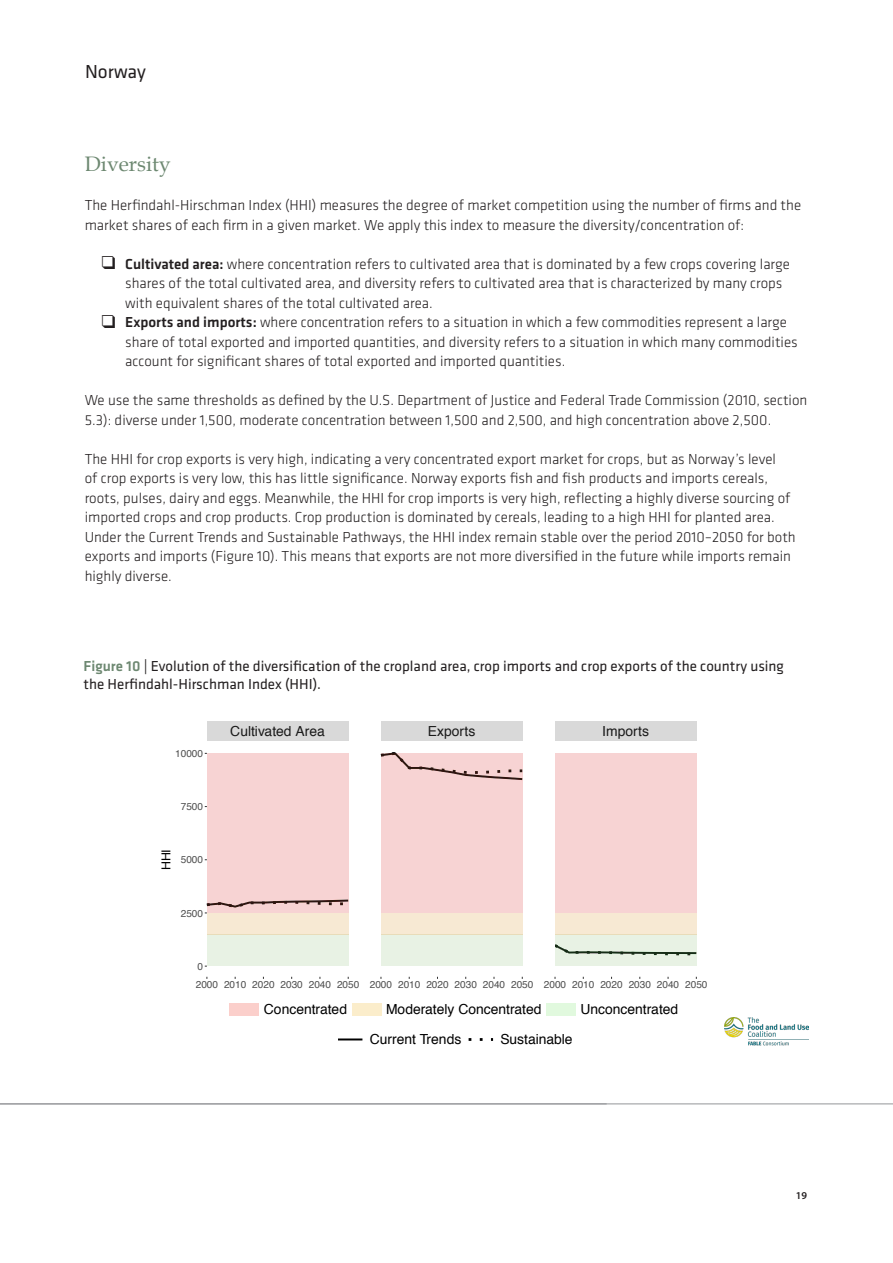
<style>
.page{position:relative;width:893px;height:1263px;background:#fff}
.page>*{position:absolute;margin:0;border:0;box-sizing:border-box;transform-origin:0 0}
.t1{font:21px "Book Antiqua";color:#6d8871}
.t2{font:19.5px "Klavika";color:#231f20}
.t3{font:300 15px/19.5px "Klavika";color:#231f20}
.t4{font:15px/18px "Klavika";color:#231f20}
.t5{font:13.8px "Helvetica";color:#000}
.t6{font:13.8px "Helvetica";color:#1a1a1a}
.t7{font:12.3px "Helvetica";color:#000}
.t8{font:600 10.5px "Myriad Pro";color:#231f20}
.t9{font:10.05px "Helvetica";color:#4d4d4d}
.s1{font-weight:500}
.s2{font-weight:500;color:#6d8871}
</style>
<div class="page">
<hr style="left:0;top:1103px;width:893px;height:1px;background:#939598">
<img style="left:725px;top:1017px;width:83px;height:28px">
<div style="left:207px;top:934px;width:141px;height:32px;background:#e8f2e4"></div>
<div style="left:207px;top:913px;width:141px;height:21px;background:#f7e9d3"></div>
<div style="left:207px;top:753px;width:141px;height:160px;background:#f7d3d3"></div>
<div style="left:381px;top:934px;width:141px;height:32px;background:#e8f2e4"></div>
<div style="left:381px;top:913px;width:141px;height:21px;background:#f7e9d3"></div>
<div style="left:381px;top:753px;width:141px;height:160px;background:#f7d3d3"></div>
<div style="left:555px;top:934px;width:141px;height:32px;background:#a9f2a0;opacity:.01"></div>
<div style="left:555px;top:913px;width:141px;height:21px;background:#f7e9d3"></div>
<div style="left:555px;top:753px;width:141px;height:160px;background:#f7d3d3"></div>
<div style="left:207px;top:721px;width:141px;height:20px;background:#d9d9d9"></div>
<div style="left:381px;top:721px;width:141px;height:20px;background:#d9d9d9"></div>
<div style="left:555px;top:721px;width:141px;height:20px;background:#d9d9d9"></div>
<svg style="left:205px;top:899px;width:143px;height:14px"></svg>
<div style="left:230px;top:1003px;width:29px;height:12px;background:#fbcfcb"></div>
<div style="left:352px;top:1003px;width:29px;height:12px;background:#fbedcb"></div>
<div style="left:546px;top:1003px;width:30px;height:12px;background:#e1f9de"></div>
<hr style="left:338px;top:1038px;width:24px;height:2px;background:#000">
<svg style="left:469px;top:1038px;width:24px;height:3px"></svg>
<p class="t2" style="left:85px;top:61px;width:62px">Norway</p>
<p class="t1" style="left:85px;top:151px;width:88px">Diversity</p>
<p class="t3" style="left:85px;top:196px;width:718px">The Herfindahl-Hirschman Index (HHI) measures the degree of market competition using the number of firms and the market shares of each firm in a given market. We apply this index to measure the diversity/concentration of:</p>
<p class="t3" style="left:125px;top:254px;width:666px"><span class="s1">Cultivated area:</span> where concentration refers to cultivated area that is dominated by a few crops covering large shares of the total cultivated area, and diversity refers to cultivated area that is characterized by many crops with equivalent shares of the total cultivated area.</p>
<p class="t3" style="left:125px;top:313px;width:674px"><span class="s1">Exports and imports:</span> where concentration refers to a situation in which a few commodities represent a large share of total exported and imported quantities, and diversity refers to a situation in which many commodities account for significant shares of total exported and imported quantities.</p>
<p class="t3" style="left:85px;top:391px;width:724px">We use the same thresholds as defined by the U.S. Department of Justice and Federal Trade Commission (2010, section<br>5.3): diverse under 1,500, moderate concentration between 1,500 and 2,500, and high concentration above 2,500.</p>
<p class="t3" style="left:85px;top:449px;width:713px">The HHI for crop exports is very high, indicating a very concentrated export market for crops, but as Norway’s level<br>of crop exports is very low, this has little significance. Norway exports fish and fish products and imports cereals, roots, pulses, dairy and eggs. Meanwhile, the HHI for crop imports is very high, reflecting a highly diverse sourcing of imported crops and crop products. Crop production is dominated by cereals, leading to a high HHI for planted area.<br>Under the Current Trends and Sustainable Pathways, the HHI index remain stable over the period 2010–2050 for both exports and imports (Figure 10). This means that exports are not more diversified in the future while imports remain highly diverse.</p>
<p class="t4" style="left:84px;top:657px;width:702px"><span class="s2">Figure 10</span> | Evolution of the diversification of the cropland area, crop imports and crop exports of the country using the Herfindahl-Hirschman Index (HHI).</p>
<p class="t6" style="left:230px;top:720px;width:96px">Cultivated Area</p>
<p class="t6" style="left:428px;top:720px;width:49px">Exports</p>
<p class="t6" style="left:602px;top:720px;width:48px">Imports</p>
<p class="t9" style="left:175px;top:746px;width:29px">10000</p>
<p class="t9" style="left:181px;top:799px;width:24px">7500</p>
<p class="t7" style="left:157px;top:870px;width:23px;rotate:-90deg">HHI</p>
<p class="t9" style="left:181px;top:852px;width:24px">5000</p>
<p class="t9" style="left:181px;top:905px;width:24px">2500</p>
<p class="t9" style="left:198px;top:958px;width:7px">0</p>
<p class="t9" style="left:196px;top:976px;width:513px">2000 2010 2020 2030 2040 2050 2000 2010 2020 2030 2040 2050 2000 2010 2020 2030 2040 2050</p>
<p class="t5" style="left:264px;top:999px;width:85px">Concentrated</p>
<p class="t5" style="left:386px;top:999px;width:157px">Moderately Concentrated</p>
<p class="t5" style="left:580px;top:999px;width:99px">Unconcentrated</p>
<p class="t5" style="left:370px;top:1029px;width:93px">Current Trends</p>
<p class="t5" style="left:500px;top:1029px;width:74px">Sustainable</p>
<p class="t8" style="left:796px;top:1188px;width:13px">19</p>
</div>
